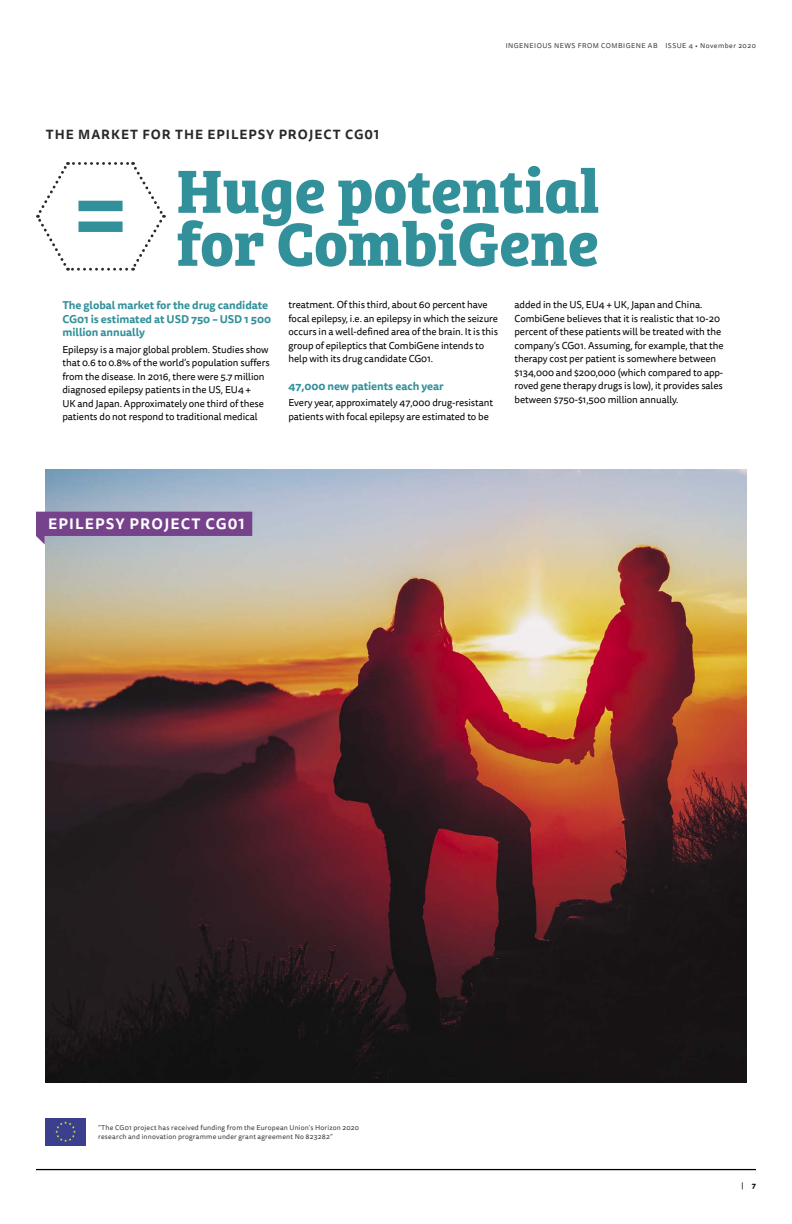
<style>
.page{position:relative;width:792px;height:1224px;background:#fff}
.page>*{position:absolute;margin:0;border:0;box-sizing:border-box;transform-origin:0 0}
.t1{font:700 63px/53px "Bree Serif";color:#32909a}
.t2{font:700 14.9px "Tisa Sans Pro";letter-spacing:.075em;color:#fff}
.t3{font:700 13px "Tisa Sans Pro";letter-spacing:.075em;color:#292929}
.t4{font:700 11px/13.5px "Tisa Sans Pro";letter-spacing:-.005em;color:#32909a}
.t5{font:10px/13.5px "Tisa Sans Pro";letter-spacing:-.005em;color:#000}
.t6{font:7.6px "Tisa Sans Pro";color:#000}
.t7{font:7px/9px "Tisa Sans Pro";letter-spacing:.03em;color:#393939}
.t8{font:7px "Tisa Sans Pro";letter-spacing:.065em;color:#393939}
.s1{font-weight:700}
</style>
<div class="page">
<img style="left:45px;top:470px;width:702px;height:613px">
<svg style="left:36px;top:512px;width:216px;height:32px;background:#856099"></svg>
<svg style="left:36px;top:162px;width:130px;height:109px"></svg>
<div style="left:45px;top:1118px;width:41px;height:27px;background:#3a408e"></div>
<svg style="left:55px;top:1121px;width:21px;height:21px"></svg>
<hr style="left:36px;top:1169px;width:720px;height:1px;background:#000">
<h3 class="t3" style="left:46px;top:125px;width:335px">THE MARKET FOR THE EPILEPSY PROJECT CG01</h3>
<p class="t8" style="left:506px;top:41px;width:252px">INGENEIOUS NEWS FROM COMBIGENE AB ISSUE 4 • November 2020</p>
<h1 class="t1" style="left:177px;top:160px;width:424px">Huge potential for CombiGene</h1>
<p class="t4" style="left:62px;top:299px;width:210px">The global market for the drug candidate<br>CG01 is estimated at USD 750 – USD 1 500 million annually</p>
<p class="t5" style="left:62px;top:343px;width:209px">Epilepsy is a major global problem. Studies show that 0.6 to 0.8% of the world’s population suffers from the disease. In 2016, there were 5.7 million diagnosed epilepsy patients in the US, EU4 +<br>UK and Japan. Approximately one third of these patients do not respond to traditional medical</p>
<p class="t5" style="left:289px;top:299px;width:211px">treatment. Of this third, about 60 percent have focal epilepsy, i.e. an epilepsy in which the seizure occurs in a well-defined area of the brain. It is this group of epileptics that CombiGene intends to help with its drug candidate CG01.</p>
<p class="t4" style="left:289px;top:380px;width:157px">47,000 new patients each year</p>
<p class="t5" style="left:289px;top:397px;width:206px">Every year, approximately 47,000 drug-resistant patients with focal epilepsy are estimated to be</p>
<p class="t5" style="left:515px;top:299px;width:211px">added in the US, EU4 + UK, Japan and China.<br>CombiGene believes that it is realistic that 10-20 percent of these patients will be treated with the company’s CG01. Assuming, for example, that the therapy cost per patient is somewhere between $134,000 and $200,000 (which compared to app&shy;roved gene therapy drugs is low), it provides sales between $750-$1,500 million annually.</p>
<h2 class="t2" style="left:48px;top:513px;width:198px">EPILEPSY PROJECT CG01</h2>
<p class="t7" style="left:98px;top:1123px;width:263px">“The CG01 project has received funding from the European Union’s Horizon 2020 research and innovation programme under grant agreement No 823282”</p>
<p class="t6" style="left:742px;top:1180px;width:16px">| <span class="s1">7</span></p>
</div>
